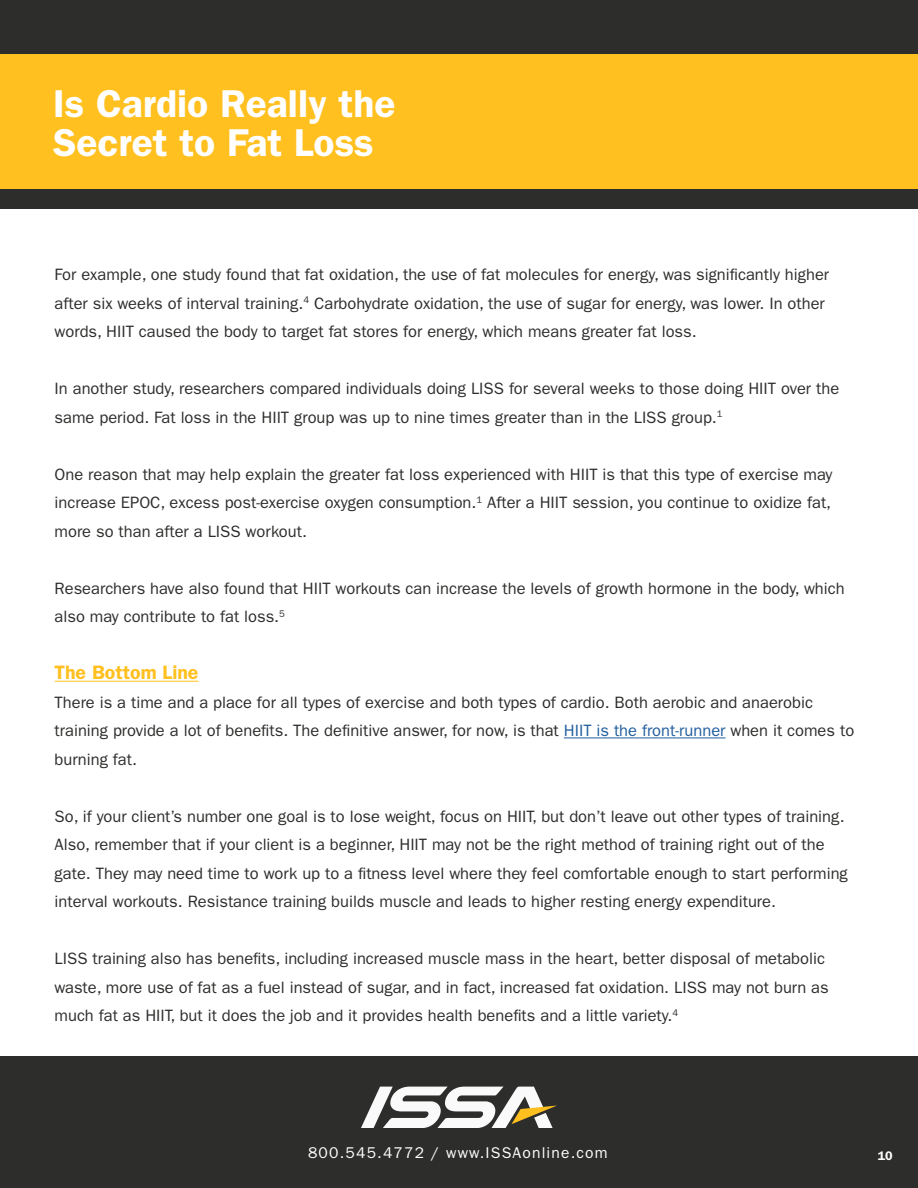
<style>
.page{position:relative;width:918px;height:1188px;background:#fff}
.page>*{position:absolute;margin:0;border:0;box-sizing:border-box;transform-origin:0 0}
.t1{font:600 39px/39px "Franklin Gothic";color:#fff}
.t2{font:600 19.5px "Franklin Gothic";color:#ffc020}
.t3{font:16.5px/28.5px "Franklin Gothic";color:#2d2d2c}
.t4{font:15.6px "Franklin Gothic";letter-spacing:.075em;color:#fff}
.t5{font:600 12.45px "Franklin Gothic";color:#fff}
.s1{color:#215e9e}
</style>
<div class="page">
<div style="left:0;top:0;width:918px;height:209px;background:#2d2d2c"></div>
<div style="left:0;top:1057px;width:918px;height:131px;background:#2d2d2c"></div>
<div style="left:0;top:54px;width:918px;height:135px;background:#ffc020"></div>
<hr style="left:55px;top:681px;width:144px;height:1px;background:#ffc020">
<hr style="left:564px;top:738px;width:162px;height:1px;background:#215e9e">
<svg style="left:361px;top:1087px;width:196px;height:41px"></svg>
<h1 class="t1" style="left:53px;top:84px;width:344px">Is Cardio Really the<br>Secret to Fat Loss</h1>
<p class="t3" style="left:55px;top:261px;width:776px">For example, one study found that fat oxidation, the use of fat molecules for energy, was significantly higher after six weeks of interval training.<sup>4</sup> Carbohydrate oxidation, the use of sugar for energy, was lower. In other words, HIIT caused the body to target fat stores for energy, which means greater fat loss.</p>
<p class="t3" style="left:55px;top:375px;width:786px">In another study, researchers compared individuals doing LISS for several weeks to those doing HIIT over the same period. Fat loss in the HIIT group was up to nine times greater than in the LISS group.<sup>1</sup></p>
<p class="t3" style="left:55px;top:460px;width:779px;text-align:justify">One reason that may help explain the greater fat loss experienced with HIIT is that this type of exercise may increase EPOC, excess post-exercise oxygen consumption.<sup>1</sup> After a HIIT session, you continue to oxidize fat, more so than after a LISS workout.</p>
<p class="t3" style="left:55px;top:574px;width:792px">Researchers have also found that HIIT workouts can increase the levels of growth hormone in the body, which also may contribute to fat loss.<sup>5</sup></p>
<p class="t2" style="left:55px;top:661px;width:145px">The Bottom Line</p>
<p class="t3" style="left:55px;top:688px;width:801px">There is a time and a place for all types of exercise and both types of cardio. Both aerobic and anaerobic training provide a lot of benefits. The definitive answer, for now, is that <span class="s1">HIIT is the front-runner</span> when it comes to burning fat.</p>
<p class="t3" style="left:55px;top:802px;width:795px">So, if your client’s number one goal is to lose weight, focus on HIIT, but don’t leave out other types of training.<br>Also, remember that if your client is a beginner, HIIT may not be the right method of training right out of the gate. They may need time to work up to a fitness level where they feel comfortable enough to start performing interval workouts. Resistance training builds muscle and leads to higher resting energy expenditure.</p>
<p class="t3" style="left:55px;top:945px;width:776px">LISS training also has benefits, including increased muscle mass in the heart, better disposal of metabolic waste, more use of fat as a fuel instead of sugar, and in fact, increased fat oxidation. LISS may not burn as much fat as HIIT, but it does the job and it provides health benefits and a little variety.<sup>4</sup></p>
<p class="t4" style="left:308px;top:1144px;width:301px">800.545.4772 / www.ISSAonline.com</p>
<p class="t5" style="left:878px;top:1148px;width:16px">10</p>
</div>
